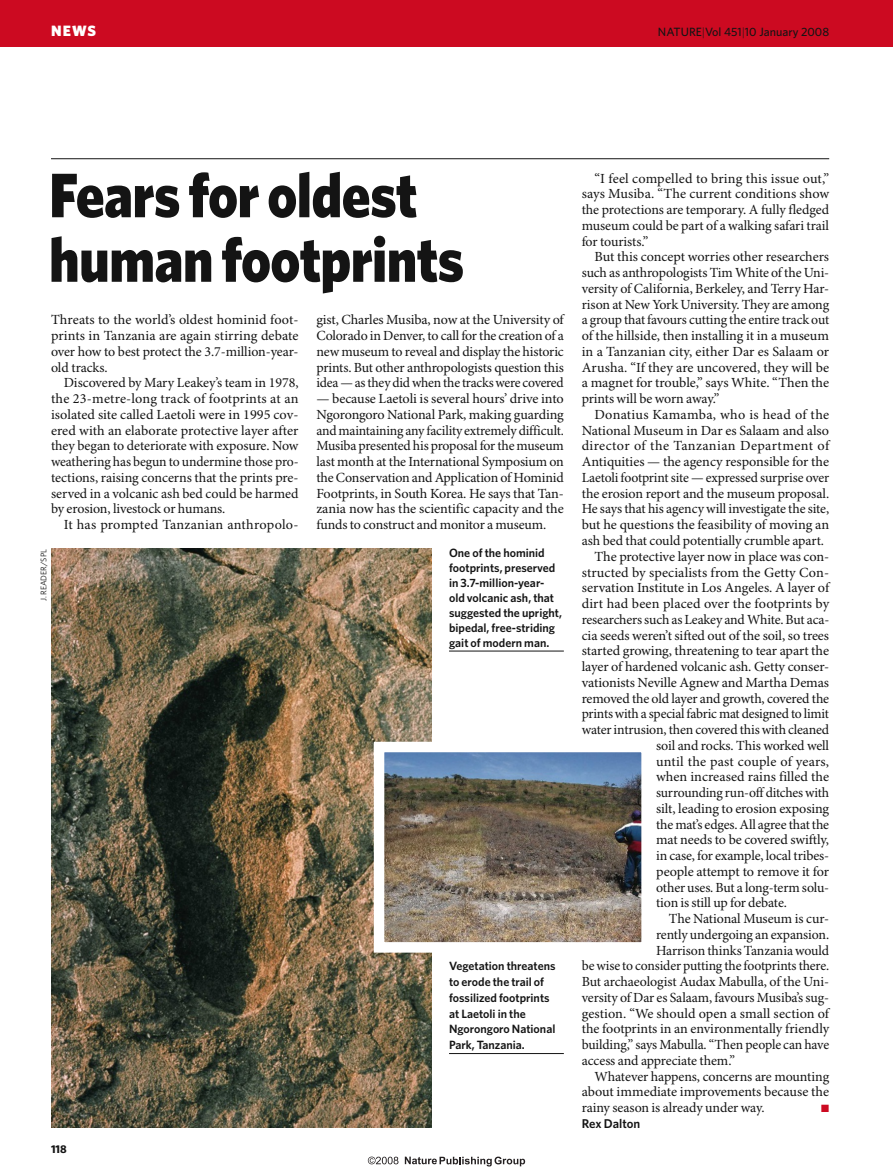
<style>
.page{position:relative;width:893px;height:1174px;background:#fff}
.page>*{position:absolute;margin:0;border:0;box-sizing:border-box;transform-origin:0 0}
.t1{font:900 63px/64.5px "Whitney";letter-spacing:-.01em;color:#141414;scale:.9 1}
.t2{font:900 15px "Whitney";color:#fff}
.t3{font:13.95px/15.8px "Minion Pro";letter-spacing:-.005em;color:#141414;text-align:justify}
.t4{font:13.95px "Minion Pro";letter-spacing:.03em;color:#141414}
.t5{font:13.95px "Minion Pro";letter-spacing:.02em;color:#141414}
.t6{font:13.95px "Minion Pro";letter-spacing:.015em;color:#141414}
.t7{font:600 12.75px "Whitney";color:#141414}
.t8{font:600 12px/15px "Whitney";color:#141414}
.t9{font:500 12px "Whitney";color:#141414}
.t10{font:700 11.25px "Whitney";color:#141414}
.t11{font:10.5px "Zapf Dingbats";color:#cc0a21}
.t12{font:8.25px "Whitney";color:#141414}
.s1{font-weight:300}
</style>
<div class="page">
<img style="left:51px;top:548px;width:380px;height:579px">
<img style="left:385px;top:752px;width:256px;height:189px">
<hr style="left:449px;top:651px;width:115px;height:1px;background:#141414">
<hr style="left:449px;top:1053px;width:115px;height:1px;background:#141414">
<div style="left:0;top:0;width:893px;height:47px;background:#cc0a21"></div>
<hr style="left:51px;top:158px;width:778px;height:1px;background:#141414">
<svg style="left:405px;top:1156px;width:120px;height:10px"></svg>
<svg style="left:368px;top:1156px;width:30px;height:8px"></svg>
<p class="t2" style="left:51px;top:25px;width:47px">NEWS</p>
<p class="t9" style="left:658px;top:27px;width:173px">NATURE<span class="s1">|</span>Vol 451<span class="s1">|</span>10 January 2008</p>
<h1 class="t1" style="left:49px;top:168px;width:463px">Fears for oldest human footprints</h1>
<p class="t3" style="left:51px;top:313px;width:249px">Threats to the world’s oldest hominid foot&shy;prints in Tanzania are again stirring debate over how to best protect the 3.7-million-year&shy;old tracks.</p>
<p class="t3" style="left:51px;top:376px;width:249px;text-indent:13px">Discovered by Mary Leakey’s team in 1978, the 23-metre-long track of footprints at an isolated site called Laetoli were in 1995 cov&shy;ered with an elaborate protective layer after they began to deteriorate with exposure. Now weathering has begun to undermine those pro&shy;tections, raising concerns that the prints pre&shy;served in a volcanic ash bed could be harmed by erosion, livestock or humans.</p>
<p class="t3" style="left:64px;top:518px;width:236px">It has prompted Tanzanian anthropolo-</p>
<p class="t12" style="left:40px;top:601px;width:54px;rotate:-90deg">J. READER/SPL</p>
<p class="t3" style="left:316px;top:313px;width:249px">gist, Charles Musiba, now at the University of Colorado in Denver, to call for the creation of a new museum to reveal and display the historic prints. But other anthropologists question this idea — as they did when the tracks were covered</p>
<p class="t3" style="left:316px;top:392px;width:249px">— because Laetoli is several hours’ drive into Ngorongoro National Park, making guarding and maintaining any facility extremely difficult.<br>Musiba presented his proposal for the museum last month at the International Symposium on the Conservation and Application of Hominid Footprints, in South Korea. He says that Tan&shy;zania now has the scientific capacity and the funds to construct and monitor a museum.</p>
<p class="t8" style="left:449px;top:546px;width:115px">One of the hominid footprints, preserved in 3.7-million-year&shy;old volcanic ash, that suggested the upright, bipedal, free-striding gait of modern man.</p>
<p class="t10" style="left:51px;top:1144px;width:17px">118</p>
<p class="t8" style="left:449px;top:959px;width:108px;line-height:15.8px">Vegetation threatens to erode the trail of fossilized footprints at Laetoli in the<br>Ngorongoro National<br>Park, Tanzania.</p>
<p class="t3" style="left:582px;top:171px;width:249px;text-indent:13px">“I feel compelled to bring this issue out,” says Musiba. “The current conditions show the protections are temporary. A fully fledged museum could be part of a walking safari trail for tourists.”</p>
<p class="t3" style="left:582px;top:250px;width:249px;text-indent:13px">But this concept worries other researchers such as anthropologists Tim White of the Uni&shy;versity of California, Berkeley, and Terry Har&shy;rison at New York University. They are among a group that favours cutting the entire track out of the hillside, then installing it in a museum in a Tanzanian city, either Dar es Salaam or Arusha. “If they are uncovered, they will be a magnet for trouble,” says White. “Then the prints will be worn away.”</p>
<p class="t5" style="left:594px;top:409px;width:236px">Donatius Kamamba, who is head of the</p>
<p class="t3" style="left:582px;top:423px;width:249px">National Museum in Dar es Salaam and also</p>
<p class="t4" style="left:582px;top:440px;width:249px">director of the Tanzanian Department of</p>
<p class="t3" style="left:582px;top:455px;width:249px">Antiquities — the agency responsible for the</p>
<p class="t3" style="left:582px;top:471px;width:249px">Laetoli footprint site — expressed surprise over</p>
<p class="t3" style="left:582px;top:486px;width:249px">the erosion report and the museum proposal.</p>
<p class="t3" style="left:582px;top:502px;width:249px">He says that his agency will investigate the site,</p>
<p class="t3" style="left:582px;top:518px;width:249px">but he questions the feasibility of moving an</p>
<p class="t3" style="left:582px;top:534px;width:244px">ash bed that could potentially crumble apart.</p>
<p class="t3" style="left:594px;top:549px;width:236px">The protective layer now in place was con-</p>
<p class="t3" style="left:582px;top:565px;width:249px">structed by specialists from the Getty Con-</p>
<p class="t3" style="left:582px;top:581px;width:249px">servation Institute in Los Angeles. A layer of</p>
<p class="t3" style="left:582px;top:597px;width:249px">dirt had been placed over the footprints by</p>
<p class="t3" style="left:582px;top:612px;width:249px">researchers such as Leakey and White. But aca-</p>
<p class="t3" style="left:582px;top:628px;width:249px">cia seeds weren’t sifted out of the soil, so trees</p>
<p class="t3" style="left:582px;top:644px;width:249px">started growing, threatening to tear apart the</p>
<p class="t3" style="left:582px;top:660px;width:249px">layer of hardened volcanic ash. Getty conser-</p>
<p class="t3" style="left:582px;top:675px;width:249px">vationists Neville Agnew and Martha Demas</p>
<p class="t3" style="left:582px;top:691px;width:249px">removed the old layer and growth, covered the</p>
<p class="t3" style="left:582px;top:707px;width:249px">prints with a special fabric mat designed to limit</p>
<p class="t3" style="left:582px;top:723px;width:249px">water intrusion, then covered this with cleaned</p>
<p class="t3" style="left:656px;top:738px;width:175px">soil and rocks. This worked well</p>
<p class="t6" style="left:656px;top:755px;width:175px">until the past couple of years,</p>
<p class="t3" style="left:656px;top:770px;width:175px">when increased rains filled the</p>
<p class="t3" style="left:656px;top:786px;width:175px">surrounding run-off ditches with</p>
<p class="t3" style="left:656px;top:801px;width:175px">silt, leading to erosion exposing</p>
<p class="t3" style="left:656px;top:817px;width:175px">the mat’s edges. All agree that the</p>
<p class="t3" style="left:656px;top:833px;width:175px">mat needs to be covered swiftly,</p>
<p class="t3" style="left:656px;top:849px;width:175px">in case, for example, local tribes-</p>
<p class="t3" style="left:656px;top:864px;width:175px">people attempt to remove it for</p>
<p class="t3" style="left:656px;top:880px;width:175px">other uses. But a long-term solu-</p>
<p class="t3" style="left:656px;top:896px;width:132px">tion is still up for debate.</p>
<p class="t3" style="left:669px;top:912px;width:162px">The National Museum is cur-</p>
<p class="t3" style="left:656px;top:927px;width:175px">rently undergoing an expansion.</p>
<p class="t3" style="left:656px;top:943px;width:175px">Harrison thinks Tanzania would</p>
<p class="t3" style="left:582px;top:959px;width:249px">be wise to consider putting the footprints there.</p>
<p class="t3" style="left:582px;top:975px;width:249px">But archaeologist Audax Mabulla, of the Uni-</p>
<p class="t3" style="left:582px;top:990px;width:249px">versity of Dar es Salaam, favours Musiba’s sug-</p>
<p class="t3" style="left:582px;top:1006px;width:249px">gestion. “We should open a small section of</p>
<p class="t3" style="left:582px;top:1022px;width:249px">the footprints in an environmentally friendly</p>
<p class="t3" style="left:582px;top:1038px;width:249px">building,” says Mabulla. “Then people can have</p>
<p class="t3" style="left:582px;top:1053px;width:155px">access and appreciate them.”</p>
<p class="t3" style="left:594px;top:1069px;width:236px">Whatever happens, concerns are mounting</p>
<p class="t3" style="left:582px;top:1085px;width:249px">about immediate improvements because the</p>
<p class="t3" style="left:582px;top:1101px;width:184px">rainy season is already under way.</p>
<p class="t11" style="left:821px;top:1103px;width:9px">■</p>
<p class="t7" style="left:582px;top:1118px;width:60px">Rex Dalton</p>
</div>
